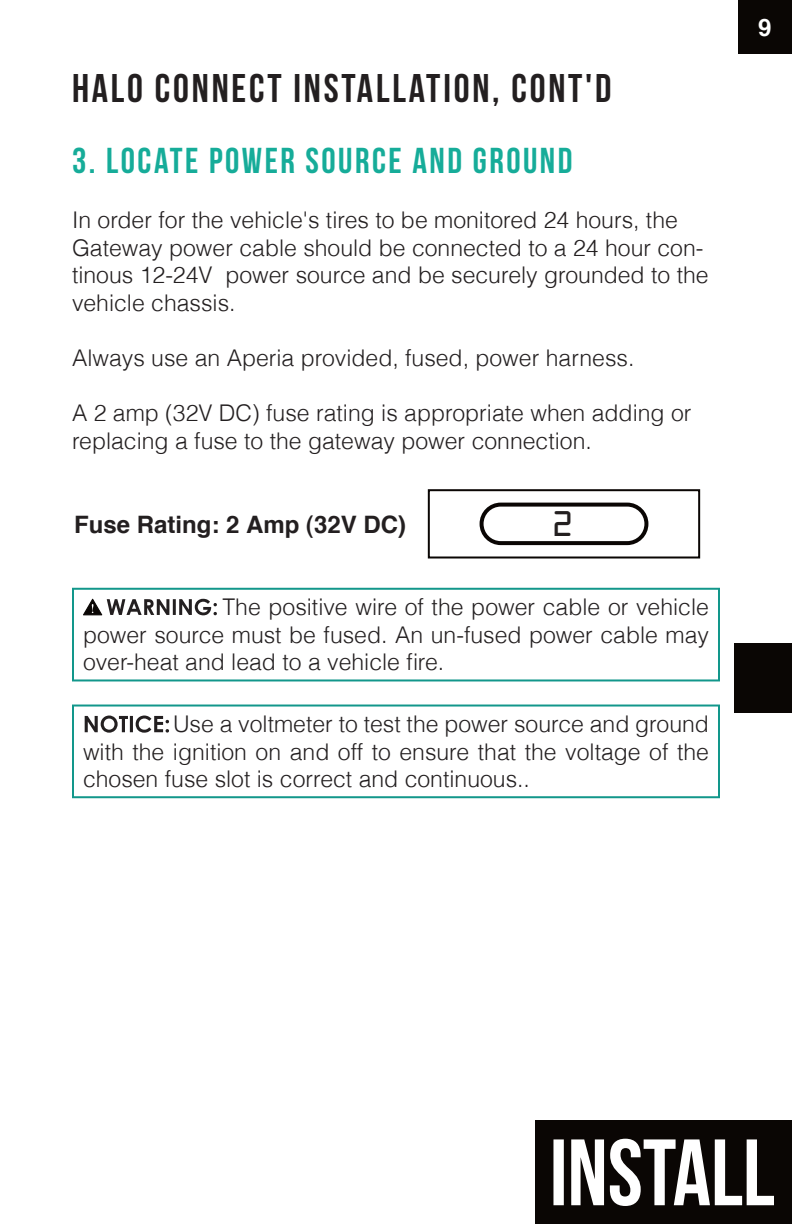
<style>
.page{position:relative;width:792px;height:1224px;background:#fff}
.page>*{position:absolute;margin:0;border:0;box-sizing:border-box;transform-origin:0 0}
.t1{font:40px "Bebas Neue";letter-spacing:.07em;color:#231f20}
.t2{font:36px "Bebas Neue";letter-spacing:.07em;color:#16ac99}
.t3{font:32px "OCRA Std";color:#231f20}
.t4{font:700 24px "Helvetica";color:#231f20}
.t5{font:700 24px "Helvetica";color:#fff}
.UM_Paragraph{font:300 23px/27.6px "Helvetica";color:#231f20}
</style>
<div class="page">
<div style="left:738px;top:0;width:54px;height:54px;background:#0a0604"></div>
<div style="left:72px;top:588px;width:648px;height:93px;border:2px solid #12978b"></div>
<svg style="left:83px;top:599px;width:134px;height:16px"></svg>
<div style="left:72px;top:705px;width:648px;height:93px;border:2px solid #12978b"></div>
<svg style="left:85px;top:716px;width:84px;height:17px"></svg>
<div style="left:428px;top:489px;width:272px;height:70px;border:2px solid #0a0604"></div>
<div style="left:480px;top:503px;width:168px;height:42px;border:4px solid #0a0604;border-radius:19px"></div>
<div style="left:735px;top:644px;width:57px;height:69px;background:#0a0604"></div>
<div style="left:535px;top:1121px;width:257px;height:103px;background:#0a0604"></div>
<svg style="left:553px;top:1139px;width:221px;height:67px"></svg>
<p class="t1" style="left:72px;top:66px;width:541px">HALO CONNECT INSTALLATION, CONT'D</p>
<p class="t2" style="left:72px;top:141px;width:502px">3. LOCATE POWER SOURCE AND GROUND</p>
<p class="UM_Paragraph" style="left:72px;top:205px;width:638px">In order for the vehicle's tires to be monitored 24 hours, the Gateway power cable should be connected to a 24 hour con&shy;tinous 12-24V power source and be securely grounded to the vehicle chassis.</p>
<p class="UM_Paragraph" style="left:72px;top:343px;width:564px">Always use an Aperia provided, fused, power harness.</p>
<p class="UM_Paragraph" style="left:72px;top:398px;width:621px">A 2 amp (32V DC) fuse rating is appropriate when adding or replacing a fuse to the gateway power connection.</p>
<p class="t4" style="left:74px;top:509px;width:334px">Fuse Rating: 2 Amp (32V DC)</p>
<p class="t3" style="left:551px;top:510px;width:25px">2</p>
<p class="UM_Paragraph" style="left:83px;top:592px;width:628px;text-align:justify;text-indent:139px">The positive wire of the power cable or vehicle power source must be fused. An un-fused power cable may over-heat and lead to a vehicle fire.</p>
<p class="UM_Paragraph" style="left:83px;top:709px;width:628px;text-align:justify;text-indent:90px">Use a voltmeter to test the power source and ground with the ignition on and off to ensure that the voltage of the chosen fuse slot is correct and continuous..</p>
<p class="t5" style="left:758px;top:12px;width:15px">9</p>
</div>
